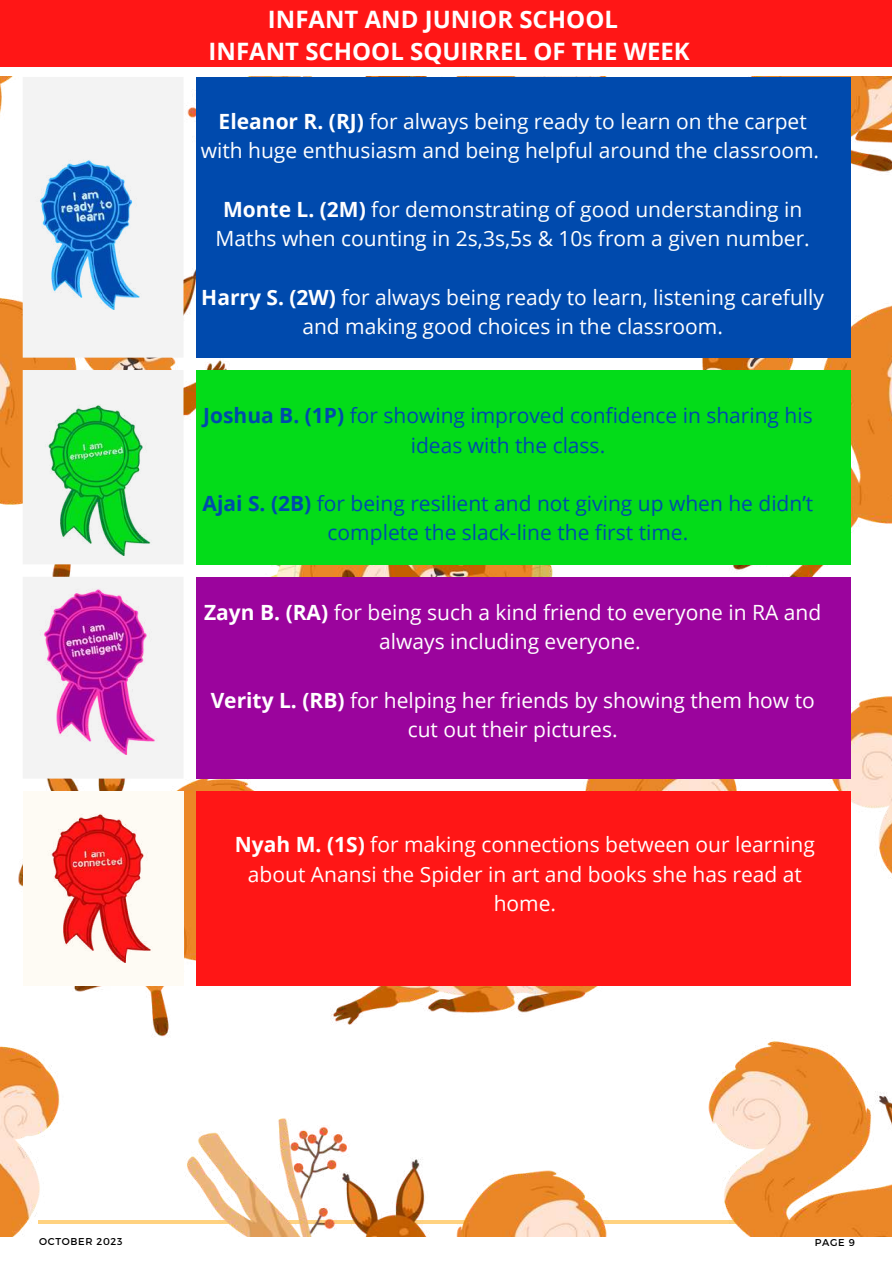
<style>
.page{position:relative;width:893px;height:1264px;background:#fff}
.page>*{position:absolute;margin:0;border:0;box-sizing:border-box;transform-origin:0 0}
.t1{font:700 24px/32.5px "Open Sans";color:#fff;text-align:center}
.t2{font:21px/29.2px "Open Sans";color:#fff;text-align:center}
.t3{font:21px/29.2px "Open Sans";color:#004aad;text-align:center}
.t4{font:9.9px "Montserrat";letter-spacing:.07em;color:#000}
.s1{font-weight:700}
</style>
<div class="page">
<div style="left:0;top:0;width:891px;height:67px;background:#ff1616"></div>
<img style="left:0;top:77px;width:891px;height:1159px">
<svg style="left:23px;top:77px;width:160px;height:701px;fill:#f3f3f3"></svg>
<div style="left:196px;top:77px;width:654px;height:280px;background:#004aad"></div>
<div style="left:196px;top:370px;width:654px;height:194px;background:#03dc19"></div>
<div style="left:196px;top:576px;width:654px;height:202px;background:#9b049d"></div>
<div style="left:23px;top:791px;width:160px;height:194px;background:#fefbf4"></div>
<div style="left:196px;top:791px;width:654px;height:194px;background:#ff1616"></div>
<img style="left:15px;top:588px;width:167px;height:167px">
<img style="left:51px;top:814px;width:100px;height:148px">
<img style="left:23px;top:404px;width:151px;height:152px">
<img style="left:14px;top:160px;width:150px;height:149px">
<p class="t1" style="left:208px;top:2px;width:482px">INFANT AND JUNIOR SCHOOL<br>INFANT SCHOOL SQUIRREL OF THE WEEK</p>
<p class="t2" style="left:201px;top:106px;width:619px"><span class="s1">Eleanor R. (RJ)</span> for always being ready to learn on the carpet with huge enthusiasm and being helpful around the classroom.</p>
<p class="t2" style="left:216px;top:194px;width:595px"><span class="s1">Monte L. (2M)</span> for demonstrating of good understanding in<br>Maths when counting in 2s,3s,5s &amp; 10s from a given number.</p>
<p class="t2" style="left:201px;top:282px;width:624px"><span class="s1">Harry S. (2W)</span> for always being ready to learn, listening carefully and making good choices in the classroom.</p>
<p class="t3" style="left:203px;top:400px;width:611px"><span class="s1">Joshua B. (1P)</span> for showing improved confidence in sharing his ideas with the class.</p>
<p class="t3" style="left:203px;top:488px;width:612px"><span class="s1">Ajai S. (2B)</span> for being resilient and not giving up when he didn’t complete the slack-line the first time.</p>
<p class="t2" style="left:204px;top:597px;width:618px"><span class="s1">Zayn B. (RA)</span> for being such a kind friend to everyone in RA and always including everyone.</p>
<p class="t2" style="left:211px;top:685px;width:605px"><span class="s1">Verity L. (RB)</span> for helping her friends by showing them how to cut out their pictures.</p>
<p class="t2" style="left:235px;top:829px;width:581px"><span class="s1">Nyah M. (1S)</span> for making connections between our learning about Anansi the Spider in art and books she has read at home.</p>
<p class="t4" style="left:39px;top:1235px;width:85px">OCTOBER 2023</p>
<p class="t4" style="left:814px;top:1235px;width:42px">PAGE 9</p>
</div>
